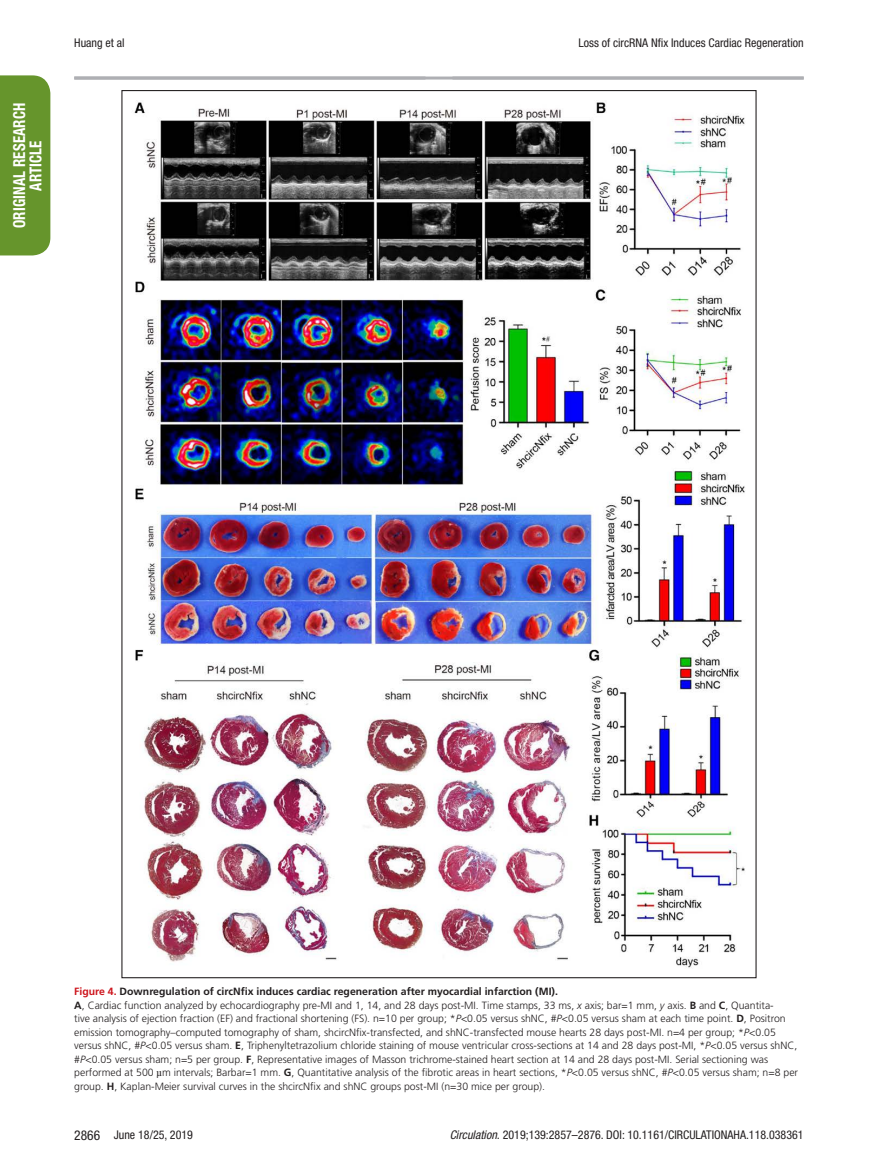
<style>
.page{position:relative;width:878px;height:1175px;background:#fff}
.page>*{position:absolute;margin:0;border:0;box-sizing:border-box;transform-origin:0 0}
.t1{font:700 condensed 16.5px/16.5px "Helvetica Neue LT Std";letter-spacing:.01em;color:#fff;text-align:center;scale:.9 1}
.t2{font:condensed 12px "Helvetica Neue LT Std";color:#231f20}
.t3{font:300 10.5px/13.5px "Frutiger LT Std";color:#231f20}
.s1{font-weight:700;color:#cd151d}
.s2{font-weight:700}
.s3{font-style:italic}
.s4{font-family:"Gandhari Unicode";font-weight:400}
.s5{font-size:13.5px}
</style>
<div class="page">
<div style="left:0;top:75px;width:50px;height:180px;background:#66952c"></div>
<hr style="left:74px;top:76px;width:729px;height:4px;background:#b9babe">
<img style="left:121px;top:90px;width:636px;height:888px">
<h1 class="t1" style="left:11px;top:228px;width:140px;rotate:-90deg">ORIGINAL RESEARCH<br>ARTICLE</h1>
<p class="t2" style="left:74px;top:36px;width:52px">Huang et al</p>
<p class="t2" style="left:578px;top:36px;width:227px">Loss of circRNA Nfix Induces Cardiac Regeneration</p>
<p class="t3" style="left:74px;top:985px;width:725px"><span class="s1">Figure 4.</span> <span class="s2">Downregulation of circNfix induces cardiac regeneration after myocardial infarction (MI).<br>A</span>, Cardiac function analyzed by echocardiography pre-MI and 1, 14, and 28 days post-MI. Time stamps, 33 ms, <span class="s3">x</span> axis; bar=1 mm, <span class="s3">y</span> axis. <span class="s2">B</span> and <span class="s2">C</span>, Quantita-<br>tive analysis of ejection fraction (EF) and fractional shortening (FS). n=10 per group; *<span class="s3">P</span>&lt;0.05 versus shNC, #<span class="s3">P</span>&lt;0.05 versus sham at each time point. <span class="s2">D</span>, Positron emission tomography–computed tomography of sham, shcircNfix-transfected, and shNC-transfected mouse hearts 28 days post-MI. n=4 per group; *<span class="s3">P</span>&lt;0.05 versus shNC, #<span class="s3">P</span>&lt;0.05 versus sham. <span class="s2">E</span>, Triphenyltetrazolium chloride staining of mouse ventricular cross-sections at 14 and 28 days post-MI, *<span class="s3">P</span>&lt;0.05 versus shNC, #<span class="s3">P</span>&lt;0.05 versus sham; n=5 per group. <span class="s2">F</span>, Representative images of Masson trichrome-stained heart section at 14 and 28 days post-MI. Serial sectioning was performed at 500 <span class="s4">µ</span>m intervals; Barbar=1 mm. <span class="s2">G</span>, Quantitative analysis of the fibrotic areas in heart sections, *<span class="s3">P</span>&lt;0.05 versus shNC, #<span class="s3">P</span>&lt;0.05 versus sham; n=8 per group. <span class="s2">H</span>, Kaplan-Meier survival curves in the shcircNfix and shNC groups post-MI (n=30 mice per group).</p>
<p class="t2" style="left:74px;top:1127px;width:120px"><span class="s5">2866</span> June 18/25, 2019</p>
<p class="t2" style="left:449px;top:1127px;width:355px"><span class="s3">Circulation.</span> 2019;139:2857–2876. DOI: 10.1161/CIRCULATIONAHA.118.038361</p>
</div>
